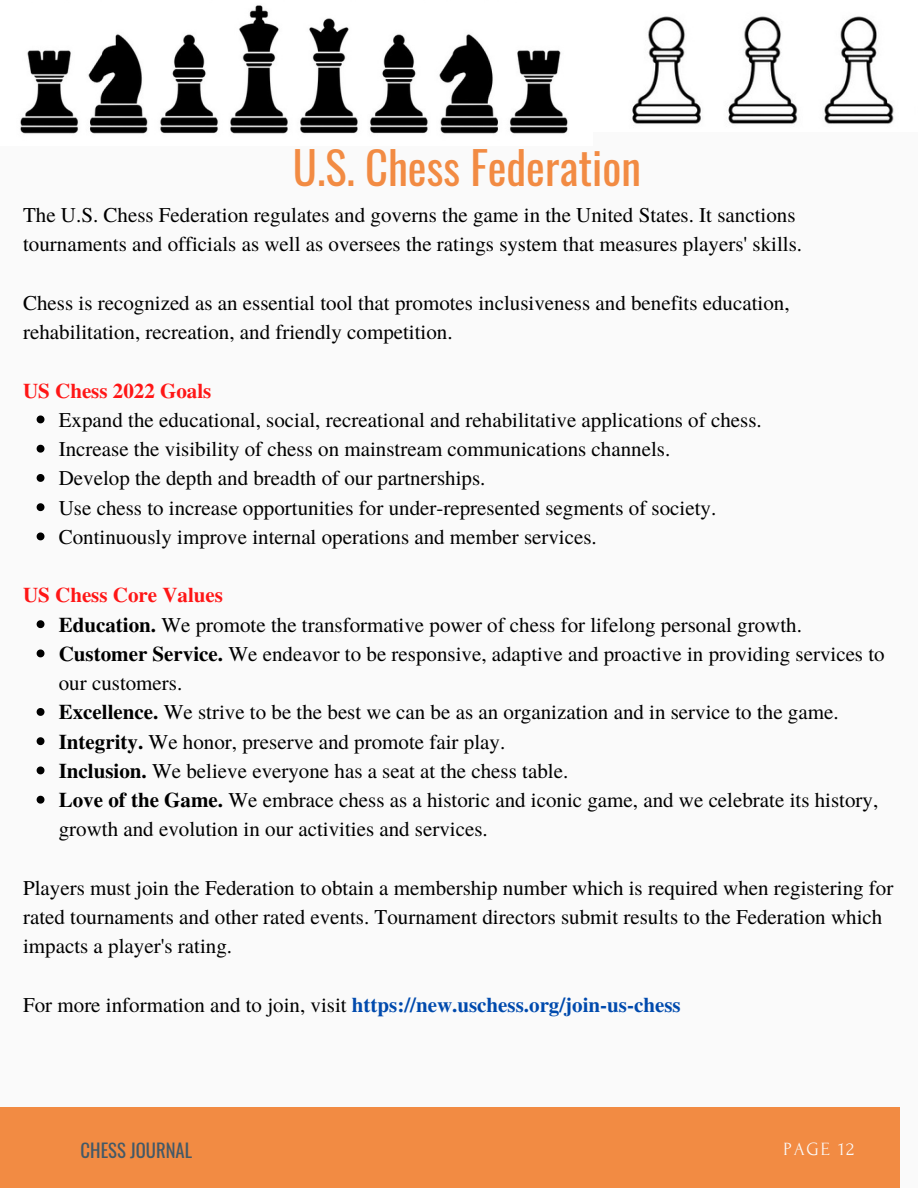
<style>
.page{position:relative;width:918px;height:1188px;background:#fafafa}
.page>*{position:absolute;margin:0;border:0;box-sizing:border-box;transform-origin:0 0}
.t1{font:44.7px "Oswald";color:#f28b43}
.t2{font:21px/29.2px "Te X Gyre Termes";color:#000}
.t3{font:700 21px "Te X Gyre Termes";color:#004aad}
.t4{font:700 21px "Te X Gyre Termes";color:#ff1616}
.t5{font:18.6px "Oswald";color:#435967}
.t6{font:18.6px "Forum";letter-spacing:.1em;color:#fafafa}
.s1{font-weight:700}
.s2{font-weight:400;color:#000}
</style>
<div class="page">
<div style="left:0;top:1107px;width:900px;height:81px;background:#f28b43"></div>
<svg style="left:37px;top:416px;width:7px;height:7px"></svg>
<svg style="left:37px;top:445px;width:7px;height:8px"></svg>
<svg style="left:37px;top:474px;width:7px;height:8px"></svg>
<svg style="left:37px;top:503px;width:7px;height:8px"></svg>
<svg style="left:37px;top:533px;width:7px;height:7px"></svg>
<svg style="left:37px;top:620px;width:7px;height:8px"></svg>
<svg style="left:37px;top:650px;width:7px;height:7px"></svg>
<svg style="left:37px;top:708px;width:7px;height:8px"></svg>
<svg style="left:37px;top:737px;width:7px;height:8px"></svg>
<svg style="left:37px;top:767px;width:7px;height:7px"></svg>
<svg style="left:37px;top:796px;width:7px;height:8px"></svg>
<img style="left:20px;top:5px;width:548px;height:129px">
<img style="left:632px;top:16px;width:262px;height:108px">
<p class="t1" style="left:293px;top:132px;width:350px">U.S. Chess Federation</p>
<p class="t2" style="left:23px;top:199px;width:781px">The U.S. Chess Federation regulates and governs the game in the United States. It sanctions tournaments and officials as well as oversees the ratings system that measures players' skills.</p>
<p class="t2" style="left:23px;top:287px;width:768px">Chess is recognized as an essential tool that promotes inclusiveness and benefits education, rehabilitation, recreation, and friendly competition.</p>
<p class="t4" style="left:23px;top:374px;width:190px">US Chess 2022 Goals</p>
<p class="t2" style="left:59px;top:404px;width:704px">Expand the educational, social, recreational and rehabilitative applications of chess.</p>
<p class="t2" style="left:59px;top:433px;width:613px">Increase the visibility of chess on mainstream communications channels.</p>
<p class="t2" style="left:59px;top:462px;width:428px">Develop the depth and breadth of our partnerships.</p>
<p class="t2" style="left:59px;top:492px;width:659px">Use chess to increase opportunities for under-represented segments of society.</p>
<p class="t2" style="left:59px;top:521px;width:540px">Continuously improve internal operations and member services.</p>
<p class="t4" style="left:23px;top:579px;width:201px">US Chess Core Values</p>
<p class="t2" style="left:59px;top:609px;width:745px"><span class="s1">Education.</span> We promote the transformative power of chess for lifelong personal growth.</p>
<p class="t2" style="left:59px;top:638px;width:827px"><span class="s1">Customer Service.</span> We endeavor to be responsive, adaptive and proactive in providing services to our customers.</p>
<p class="t2" style="left:59px;top:696px;width:781px"><span class="s1">Excellence.</span> We strive to be the best we can be as an organization and in service to the game.</p>
<p class="t2" style="left:59px;top:726px;width:448px"><span class="s1">Integrity.</span> We honor, preserve and promote fair play.</p>
<p class="t2" style="left:59px;top:755px;width:511px"><span class="s1">Inclusion.</span> We believe everyone has a seat at the chess table.</p>
<p class="t2" style="left:59px;top:784px;width:821px"><span class="s1">Love of the Game.</span> We embrace chess as a historic and iconic game, and we celebrate its history, growth and evolution in our activities and services.</p>
<p class="t2" style="left:23px;top:872px;width:872px">Players must join the Federation to obtain a membership number which is required when registering for rated tournaments and other rated events. Tournament directors submit results to the Federation which impacts a player's rating.</p>
<p class="t3" style="left:23px;top:988px;width:659px"><span class="s2">For more information and to join, visit</span> https://new.uschess.org/join-us-chess</p>
<p class="t5" style="left:81px;top:1136px;width:113px">CHESS JOURNAL</p>
<p class="t6" style="left:783px;top:1139px;width:72px">PAGE 12</p>
</div>
